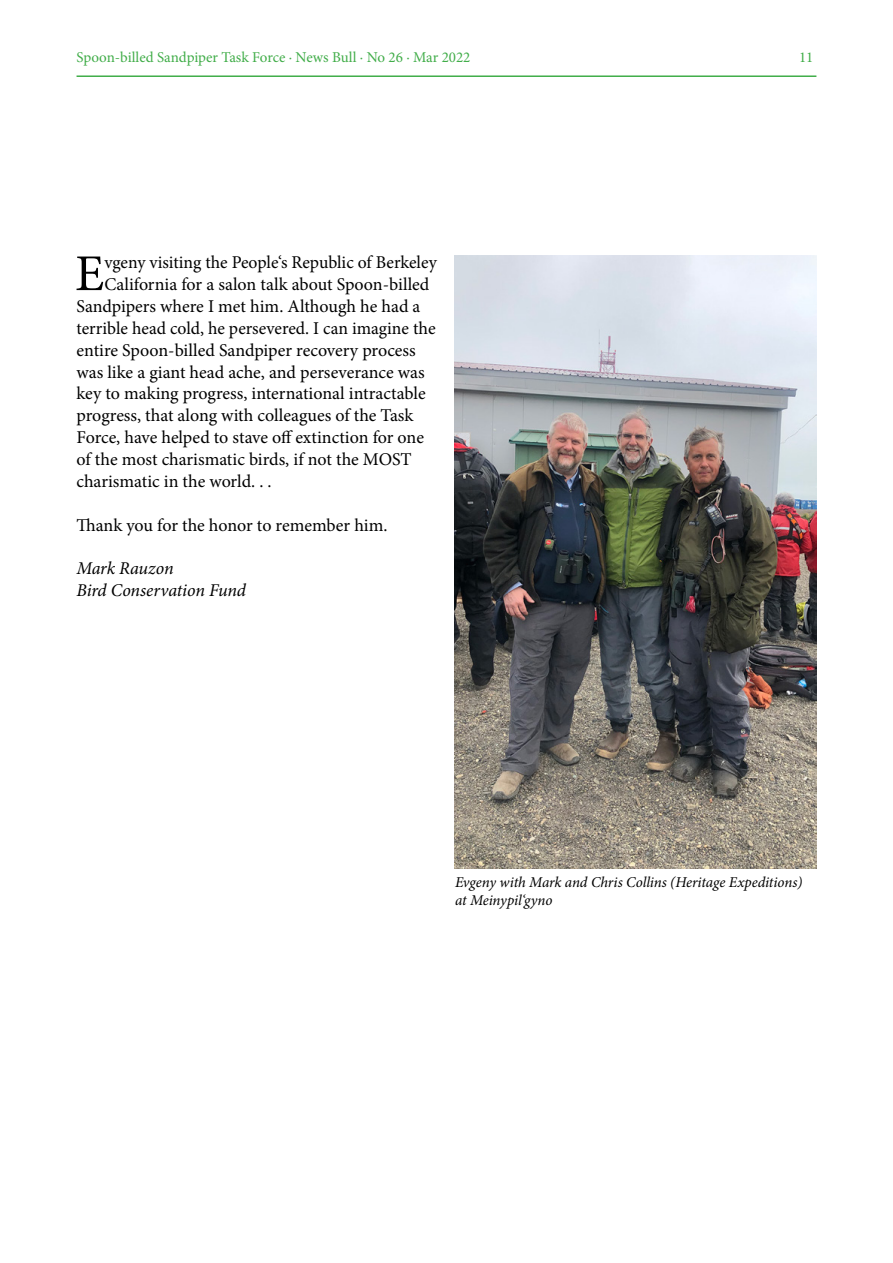
<style>
.page{position:relative;width:893px;height:1263px;background:#fff}
.page>*{position:absolute;margin:0;border:0;box-sizing:border-box;transform-origin:0 0}
.t1{font:51.6px "Minion Pro";color:#000}
.t2{font:18px "Minion Pro";letter-spacing:-.005em;color:#000}
.t3{font:italic 18px/21.9px "Minion Pro";letter-spacing:-.01em;color:#000}
.t4{font:italic 15px/18px "Minion Pro";letter-spacing:-.005em;color:#000}
.t5{font:15px "Minion Pro";color:#41ad49}
</style>
<div class="page">
<hr style="left:77px;top:75px;width:739px;height:2px;background:#41ad49">
<img style="left:455px;top:255px;width:361px;height:614px">
<p class="t5" style="left:77px;top:47px;width:395px">Spoon-billed Sandpiper Task Force · News Bull · No 26 · Mar 2022</p>
<p class="t5" style="left:799px;top:47px;width:16px">11</p>
<h1 class="t1" style="left:75px;top:239px;width:31px">E</h1>
<p class="t2" style="left:104px;top:250px;width:334px">vgeny visiting the People‘s Republic of Berkeley</p>
<p class="t2" style="left:104px;top:272px;width:327px">California for a salon talk about Spoon-billed</p>
<p class="t2" style="left:77px;top:294px;width:345px">Sandpipers where I met him. Although he had a</p>
<p class="t2" style="left:77px;top:316px;width:361px">terrible head cold, he persevered. I can imagine the</p>
<p class="t2" style="left:77px;top:338px;width:341px">entire Spoon-billed Sandpiper recovery process</p>
<p class="t2" style="left:77px;top:360px;width:350px">was like a giant head ache, and perseverance was</p>
<p class="t2" style="left:77px;top:382px;width:351px">key to making progress, international intractable</p>
<p class="t2" style="left:77px;top:403px;width:338px">progress, that along with colleagues of the Task</p>
<p class="t2" style="left:77px;top:425px;width:349px">Force, have helped to stave off extinction for one</p>
<p class="t2" style="left:77px;top:447px;width:337px">of the most charismatic birds, if not the MOST</p>
<p class="t2" style="left:77px;top:469px;width:197px">charismatic in the world. . .</p>
<p class="t2" style="left:77px;top:513px;width:313px">Thank you for the honor to remember him.</p>
<p class="t3" style="left:77px;top:557px;width:171px">Mark Rauzon<br>Bird Conservation Fund</p>
<p class="t4" style="left:455px;top:873px;width:349px">Evgeny with Mark and Chris Collins (Heritage Expeditions) at Meinypil‘gyno</p>
</div>
